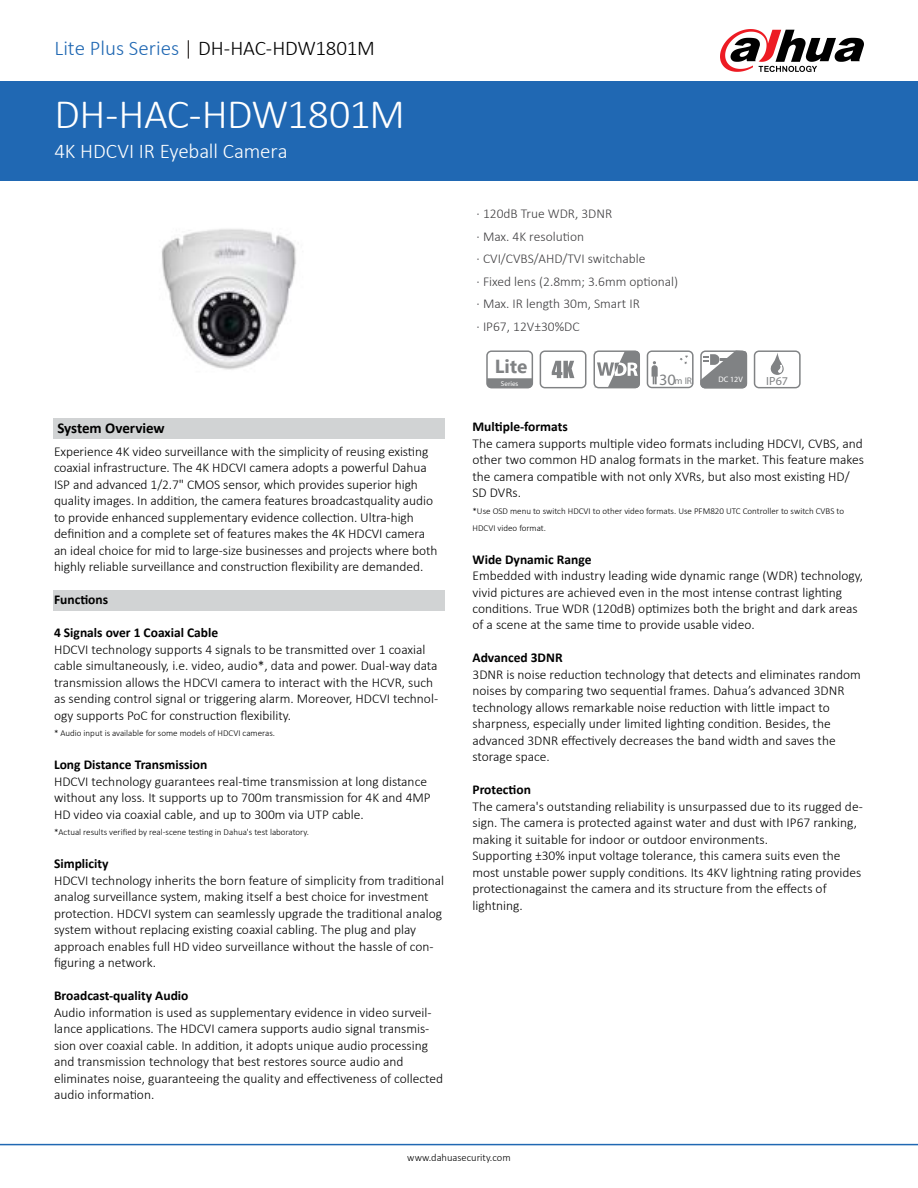
<style>
.page{position:relative;width:918px;height:1188px;background:#fff}
.page>*{position:absolute;margin:0;border:0;box-sizing:border-box;transform-origin:0 0}
.t1{font:300 42px "Calibri";letter-spacing:-.02em;color:#fff}
.t2{font:300 21px "Calibri";color:#000}
.t3{font:300 21px "Calibri";letter-spacing:-.01em;color:#fff}
.t4{font:700 18.9px "Segoe UI";color:#808284}
.t5{font:700 15px "Calibri";color:#000}
.t6{font:300 13.5px/16.5px "Calibri";color:#000}
.t7{font:700 13.5px "Calibri";color:#000}
.t8{font:300 13.5px/22.5px "Calibri";color:#403f41}
.t9{font:700 11.85px "Myriad Pro";color:#808284}
.t10{font:300 10.5px "Calibri";color:#000}
.t11{font:700 condensed 9.6px "Myriad Pro";color:#808284}
.t12{font:300 9px/16.5px "Calibri";color:#000}
.t13{font:700 semi-condensed 7.95px "Myriad Pro";color:#fff}
.t14{font:700 semi-condensed 6.9px "Myriad Pro";color:#fff}
.s1{color:#2068b3}
.s2{color:#1b1513}
.s3{font-size:15.9px}
</style>
<div class="page">
<div style="left:0;top:81px;width:918px;height:100px;background:#2068b3"></div>
<hr style="left:0;top:1144px;width:918px;height:1px;background:#2068b3">
<svg style="left:720px;top:29px;width:144px;height:43px"></svg>
<img style="left:161px;top:229px;width:135px;height:141px">
<div style="left:53px;top:590px;width:392px;height:21px;background:#d1d3d4"></div>
<div style="left:54px;top:418px;width:391px;height:21px;background:#d1d3d4"></div>
<svg style="left:486px;top:350px;width:47px;height:38px"></svg>
<svg style="left:647px;top:350px;width:47px;height:38px"></svg>
<svg style="left:754px;top:350px;width:47px;height:38px"></svg>
<svg style="left:593px;top:350px;width:47px;height:38px"></svg>
<svg style="left:700px;top:350px;width:47px;height:38px"></svg>
<svg style="left:540px;top:350px;width:46px;height:38px"></svg>
<h2 class="t2" style="left:55px;top:35px;width:322px"><span class="s1">Lite Plus Series</span> <span class="s2">|</span> DH-HAC-HDW1801M</h2>
<h1 class="t1" style="left:55px;top:88px;width:352px">DH-HAC-HDW1801M</h1>
<h2 class="t3" style="left:55px;top:138px;width:235px">4K HDCVI IR Eyeball Camera</h2>
<p class="t5" style="left:57px;top:418px;width:109px">System Overview</p>
<p class="t6" style="left:54px;top:443px;width:385px">Experience 4K video surveillance with the simplicity of reusing existing coaxial infrastructure. The 4K HDCVI camera adopts a powerful Dahua ISP and advanced 1/2.7" CMOS sensor, which provides superior high quality images. In addition, the camera features broadcastquality audio to provide enhanced supplementary evidence collection. Ultra-high definition and a complete set of features makes the 4K HDCVI camera an ideal choice for mid to large-size businesses and projects where both highly reliable surveillance and construction flexibility are demanded.</p>
<p class="t7" style="left:54px;top:591px;width:56px">Functions</p>
<p class="t7" style="left:54px;top:624px;width:166px">4 Signals over 1 Coaxial Cable</p>
<p class="t6" style="left:54px;top:641px;width:386px">HDCVI technology supports 4 signals to be transmitted over 1 coaxial cable simultaneously, i.e. video, audio*, data and power. Dual-way data transmission allows the HDCVI camera to interact with the HCVR, such as sending control signal or triggering alarm. Moreover, HDCVI technol&shy;ogy supports PoC for construction flexibility.</p>
<p class="t12" style="left:54px;top:725px;width:223px">* Audio input is available for some models of HDCVI cameras.</p>
<p class="t7" style="left:54px;top:756px;width:155px">Long Distance Transmission</p>
<p class="t6" style="left:54px;top:773px;width:378px">HDCVI technology guarantees real-time transmission at long distance without any loss. It supports up to 700m transmission for 4K and 4MP<br>HD video via coaxial cable, and up to 300m via UTP cable.</p>
<p class="t12" style="left:54px;top:824px;width:256px">*Actual results verified by real-scene testing in Dahua's test laboratory.</p>
<p class="t7" style="left:54px;top:855px;width:56px">Simplicity</p>
<p class="t6" style="left:54px;top:872px;width:392px">HDCVI technology inherits the born feature of simplicity from traditional analog surveillance system, making itself a best choice for investment protection. HDCVI system can seamlessly upgrade the traditional analog system without replacing existing coaxial cabling. The plug and play approach enables full HD video surveillance without the hassle of con&shy;figuring a network.</p>
<p class="t7" style="left:54px;top:987px;width:136px">Broadcast-quality Audio</p>
<p class="t6" style="left:54px;top:1004px;width:391px">Audio information is used as supplementary evidence in video surveil&shy;lance applications. The HDCVI camera supports audio signal transmis&shy;sion over coaxial cable. In addition, it adopts unique audio processing and transmission technology that best restores source audio and eliminates noise, guaranteeing the quality and effectiveness of collected audio information.</p>
<p class="t8" style="left:477px;top:202px;width:203px">· 120dB True WDR, 3DNR<br>· Max. 4K resolution<br>· CVI/CVBS/AHD/TVI switchable<br>· Fixed lens (2.8mm; 3.6mm optional) · Max. IR length 30m, Smart IR<br>· IP67, 12V±30%DC</p>
<h3 class="t4" style="left:495px;top:349px;width:34px">Lite</h3>
<p class="t14" style="left:501px;top:380px;width:19px">Series</p>
<p class="t11" style="left:659px;top:375px;width:35px"><span class="s3">30</span>m IR</p>
<p class="t9" style="left:766px;top:374px;width:23px">IP67</p>
<p class="t13" style="left:719px;top:374px;width:26px">DC 12V</p>
<p class="t7" style="left:472px;top:418px;width:97px">Multiple-formats</p>
<p class="t6" style="left:472px;top:435px;width:393px">The camera supports multiple video formats including HDCVI, CVBS, and other two common HD analog formats in the market. This feature makes the camera compatible with not only XVRs, but also most existing HD/ SD DVRs.</p>
<p class="t12" style="left:472px;top:503px;width:373px">*Use OSD menu to switch HDCVI to other video formats. Use PFM820 UTC Controller to switch CVBS to<br>HDCVI video format.</p>
<p class="t7" style="left:472px;top:550px;width:121px">Wide Dynamic Range</p>
<p class="t6" style="left:472px;top:567px;width:392px">Embedded with industry leading wide dynamic range (WDR) technology, vivid pictures are achieved even in the most intense contrast lighting conditions. True WDR (120dB) optimizes both the bright and dark areas of a scene at the same time to provide usable video.</p>
<p class="t7" style="left:472px;top:649px;width:92px">Advanced 3DNR</p>
<p class="t6" style="left:472px;top:666px;width:390px">3DNR is noise reduction technology that detects and eliminates random noises by comparing two sequential frames. Dahua’s advanced 3DNR technology allows remarkable noise reduction with little impact to sharpness, especially under limited lighting condition. Besides, the advanced 3DNR effectively decreases the band width and saves the storage space.</p>
<p class="t7" style="left:472px;top:781px;width:60px">Protection</p>
<p class="t6" style="left:472px;top:798px;width:392px">The camera's outstanding reliability is unsurpassed due to its rugged de&shy;sign. The camera is protected against water and dust with IP67 ranking, making it suitable for indoor or outdoor environments.<br>Supporting ±30% input voltage tolerance, this camera suits even the most unstable power supply conditions. Its 4KV lightning rating provides protectionagainst the camera and its structure from the effects of lightning.</p>
<p class="t10" style="left:407px;top:1151px;width:105px">www.dahuasecurity.com</p>
</div>
